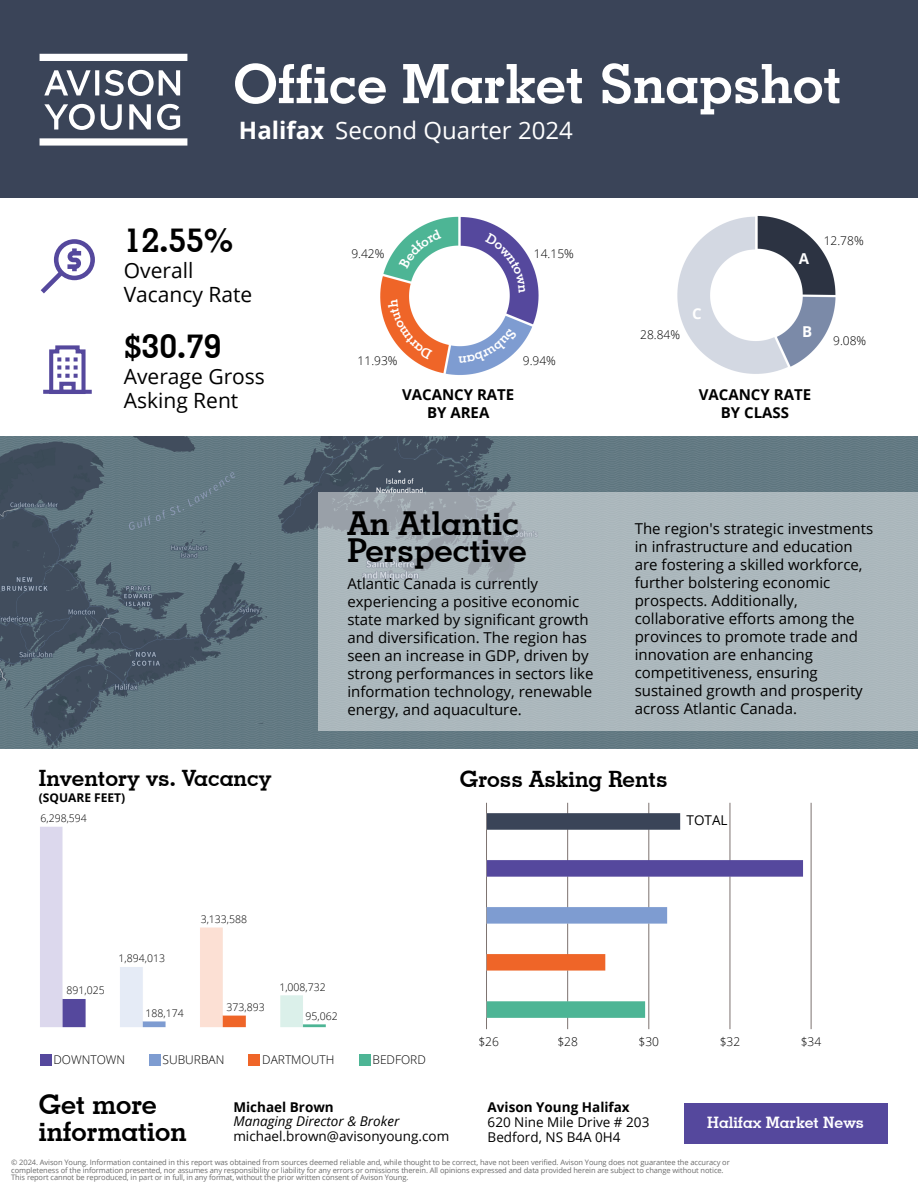
<style>
.page{position:relative;width:918px;height:1188px;background:#fff}
.page>*{position:absolute;margin:0;border:0;box-sizing:border-box;transform-origin:0 0}
.t1{font:700 54.3px "Geometric Slab 703 BT";color:#fff}
.t2{font:700 33.3px "Geometric Slab 703 BT";color:#000}
.t3{font:700 33px/27px "Geometric Slab 703 BT";color:#000}
.t4{font:700 27px/27px "Geometric Slab 703 BT";color:#000}
.t5{font:24px "Open Sans";color:#fff}
.t6{font:700 22.5px "Geometric Slab 703 BT";color:#000}
.t7{font:21px/24px "Open Sans";color:#000}
.t8{font:700 15.75px "Geometric Slab 703 BT";color:#fff}
.t9{font:15px/18px "Open Sans";color:#000}
.t10{font:700 15px/18px "Open Sans";color:#000;text-align:center}
.t11{font:700 15px "Open Sans";color:#fff}
.t12{font:13.5px/15px "Open Sans";color:#000}
.t13{font:700 13.5px "Open Sans";color:#000}
.t14{font:italic 13.5px "Open Sans";color:#000}
.t15{font:300 12px "Open Sans";color:#000}
.t16{font:700 12px "Open Sans";color:#000}
.t17{font:300 10.5px "Open Sans";color:#000}
.t18{font:7.5px/7.5px "Open Sans";letter-spacing:-.01em;color:#6b6b6b}
.s1{font-weight:700}
</style>
<div class="page">
<img style="left:0;top:436px;width:918px;height:313px">
<div style="left:0;top:0;width:918px;height:198px;background:#3a4458"></div>
<svg style="left:44px;top:104px;width:51px;height:26px"></svg>
<svg style="left:40px;top:54px;width:147px;height:7px"></svg>
<svg style="left:40px;top:138px;width:147px;height:8px"></svg>
<svg style="left:44px;top:70px;width:55px;height:25px"></svg>
<svg style="left:105px;top:70px;width:75px;height:26px"></svg>
<svg style="left:101px;top:104px;width:21px;height:26px"></svg>
<svg style="left:129px;top:104px;width:22px;height:26px"></svg>
<svg style="left:157px;top:104px;width:23px;height:26px"></svg>
<div style="left:684px;top:1103px;width:203px;height:40px;background:#55489d"></div>
<img style="left:40px;top:826px;width:286px;height:202px">
<div style="left:40px;top:1054px;width:12px;height:12px;background:#55489d"></div>
<div style="left:149px;top:1054px;width:12px;height:12px;background:#7e9cd1"></div>
<div style="left:249px;top:1054px;width:11px;height:12px;background:#ef6528"></div>
<div style="left:359px;top:1054px;width:12px;height:12px;background:#4db595"></div>
<img style="left:486px;top:802px;width:326px;height:228px">
<img style="left:677px;top:215px;width:159px;height:159px">
<img style="left:380px;top:216px;width:159px;height:159px">
<div style="left:319px;top:493px;width:599px;height:238px;background:#abb8bc"></div>
<div style="left:54px;top:239px;width:41px;height:41px;border:5px solid #55489d;border-radius:50%"></div>
<svg style="left:40px;top:248px;width:46px;height:46px"></svg>
<svg style="left:43px;top:390px;width:49px;height:4px"></svg>
<svg style="left:47px;top:345px;width:41px;height:49px"></svg>
<svg style="left:485px;top:233px;width:40px;height:60px"></svg>
<svg style="left:399px;top:229px;width:43px;height:40px"></svg>
<svg style="left:459px;top:328px;width:58px;height:35px"></svg>
<svg style="left:388px;top:300px;width:45px;height:60px"></svg>
<h1 class="t1" style="left:233px;top:51px;width:610px">Office Market Snapshot</h1>
<h3 class="t5" style="left:239px;top:114px;width:335px"><span class="s1">Halifax</span> Second Quarter 2024</h3>
<h2 class="t2" style="left:124px;top:220px;width:111px">12.55%</h2>
<h3 class="t7" style="left:124px;top:258px;width:130px">Overall<br>Vacancy Rate</h3>
<h2 class="t2" style="left:124px;top:326px;width:99px">$30.79</h2>
<h3 class="t7" style="left:124px;top:364px;width:143px">Average Gross<br>Asking Rent</h3>
<p class="t15" style="left:824px;top:233px;width:41px">12.78%</p>
<p class="t15" style="left:351px;top:245px;width:35px">9.42%</p>
<p class="t15" style="left:534px;top:245px;width:41px">14.15%</p>
<p class="t11" style="left:799px;top:248px;width:12px">A</p>
<p class="t11" style="left:692px;top:303px;width:11px">C</p>
<p class="t15" style="left:640px;top:327px;width:41px">28.84%</p>
<p class="t11" style="left:802px;top:321px;width:12px">B</p>
<p class="t15" style="left:833px;top:333px;width:35px">9.08%</p>
<p class="t15" style="left:358px;top:352px;width:41px">11.93%</p>
<p class="t15" style="left:523px;top:352px;width:35px">9.94%</p>
<p class="t10" style="left:402px;top:385px;width:114px">VACANCY RATE<br>BY AREA</p>
<p class="t10" style="left:699px;top:385px;width:114px">VACANCY RATE<br>BY CLASS</p>
<h3 class="t6" style="left:39px;top:764px;width:234px">Inventory vs. Vacancy</h3>
<p class="t16" style="left:39px;top:789px;width:88px">(SQUARE FEET)</p>
<p class="t17" style="left:40px;top:811px;width:48px">6,298,594</p>
<h3 class="t3" style="left:347px;top:510px;width:181px">An Atlantic<br>Perspective</h3>
<p class="t9" style="left:347px;top:574px;width:248px">Atlantic Canada is currently experiencing a positive economic state marked by significant growth and diversification. The region has seen an increase in GDP, driven by strong performances in sectors like information technology, renewable energy, and aquaculture.</p>
<p class="t9" style="left:635px;top:520px;width:240px">The region's strategic investments in infrastructure and education are fostering a skilled workforce, further bolstering economic prospects. Additionally, collaborative efforts among the provinces to promote trade and innovation are enhancing competitiveness, ensuring sustained growth and prosperity across Atlantic Canada.</p>
<h3 class="t6" style="left:460px;top:766px;width:209px">Gross Asking Rents</h3>
<p class="t12" style="left:687px;top:812px;width:42px">TOTAL</p>
<p class="t17" style="left:66px;top:983px;width:40px">891,025</p>
<p class="t17" style="left:119px;top:951px;width:48px">1,894,013</p>
<p class="t17" style="left:146px;top:1006px;width:40px">188,174</p>
<p class="t17" style="left:201px;top:912px;width:48px">3,133,588</p>
<p class="t17" style="left:227px;top:1000px;width:40px">373,893</p>
<p class="t17" style="left:279px;top:980px;width:48px">1,008,732</p>
<p class="t17" style="left:306px;top:1009px;width:34px">95,062</p>
<p class="t15" style="left:478px;top:1033px;width:22px">$26</p>
<p class="t15" style="left:557px;top:1033px;width:22px">$28</p>
<p class="t15" style="left:639px;top:1033px;width:22px">$30</p>
<p class="t15" style="left:720px;top:1033px;width:22px">$32</p>
<p class="t15" style="left:801px;top:1033px;width:22px">$34</p>
<p class="t15" style="left:53px;top:1051px;width:73px">DOWNTOWN</p>
<p class="t15" style="left:163px;top:1051px;width:63px">SUBURBAN</p>
<p class="t15" style="left:262px;top:1051px;width:74px">DARTMOUTH</p>
<p class="t15" style="left:372px;top:1051px;width:55px">BEDFORD</p>
<h3 class="t4" style="left:39px;top:1090px;width:149px">Get more information</h3>
<p class="t13" style="left:233px;top:1097px;width:102px">Michael Brown</p>
<p class="t14" style="left:233px;top:1112px;width:168px">Managing Director &amp; Broker</p>
<p class="t12" style="left:233px;top:1129px;width:217px">michael.brown@avisonyoung.com</p>
<p class="t13" style="left:488px;top:1097px;width:144px">Avison Young Halifax</p>
<p class="t12" style="left:488px;top:1114px;width:163px">620 Nine Mile Drive # 203<br>Bedford, NS B4A 0H4</p>
<p class="t8" style="left:707px;top:1113px;width:158px">Halifax Market News</p>
<p class="t18" style="left:11px;top:1159px;width:720px">© 2024. Avison Young. Information contained in this report was obtained from sources deemed reliable and, while thought to be correct, have not been verified. Avison Young does not guarantee the accuracy or completeness of the information presented, nor assumes any responsibility or liability for any errors or omissions therein. All opinions expressed and data provided herein are subject to change without notice.<br>This report cannot be reproduced, in part or in full, in any format, without the prior written consent of Avison Young.</p>
</div>
